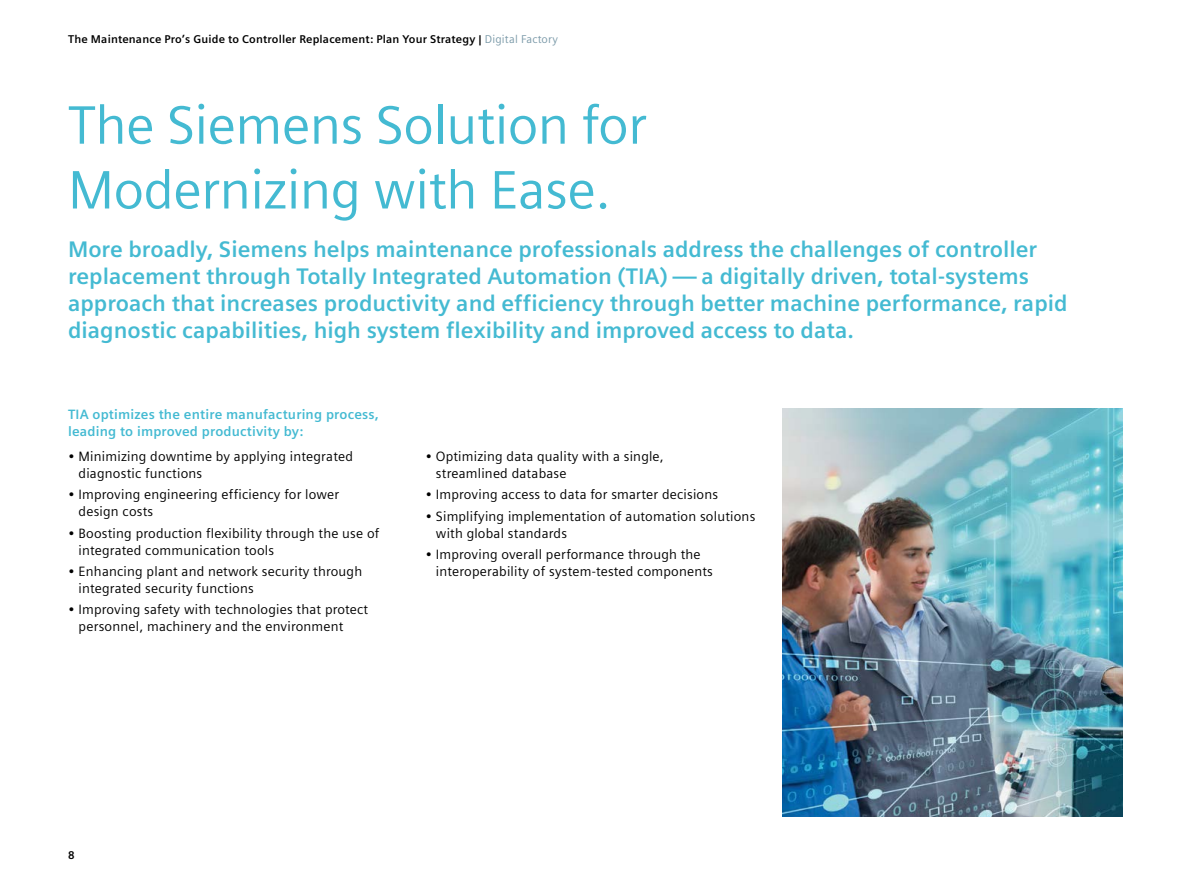
<style>
.page{position:relative;width:1191px;height:893px;background:#fff}
.page>*{position:absolute;margin:0;border:0;box-sizing:border-box;transform-origin:0 0}
.t1{font:54px/64.8px "Siemens Sans";letter-spacing:-.01em;color:#44bad2}
.t2{font:700 22.5px/27px "Siemens Sans";color:#44bad2}
.t3{font:13.5px/17px "Siemens Sans";letter-spacing:.015em;color:#000}
.t4{font:700 13.5px/17px "Siemens Sans";letter-spacing:.015em;color:#44bad2}
.t5{font:700 11.25px "Siemens Sans";letter-spacing:.015em;color:#000}
.s1{font-weight:400;color:#7b9aa9}
</style>
<div class="page">
<img style="left:782px;top:408px;width:341px;height:408px">
<p class="t5" style="left:68px;top:32px;width:491px">The Maintenance Pro’s Guide to Controller Replacement: Plan Your Strategy | <span class="s1">Digital Factory</span></p>
<h1 class="t1" style="left:68px;top:93px;width:580px">The Siemens Solution for<br>Modernizing with Ease.</h1>
<p class="t2" style="left:68px;top:236px;width:1001px">More broadly, Siemens helps maintenance professionals address the challenges of controller replacement through Totally Integrated Automation (TIA) — a digitally driven, total-systems approach that increases productivity and efficiency through better machine performance, rapid diagnostic capabilities, high system flexibility and improved access to data.</p>
<p class="t4" style="left:68px;top:405px;width:312px">TIA optimizes the entire manufacturing process, leading to improved productivity by:</p>
<p class="t3" style="left:79px;top:448px;width:276px;text-indent:-11px">• Minimizing downtime by applying integrated diagnostic functions</p>
<p class="t3" style="left:79px;top:486px;width:262px;text-indent:-11px">• Improving engineering efficiency for lower design costs</p>
<p class="t3" style="left:79px;top:525px;width:302px;text-indent:-11px">• Boosting production flexibility through the use of integrated communication tools</p>
<p class="t3" style="left:79px;top:563px;width:285px;text-indent:-11px">• Enhancing plant and network security through integrated security functions</p>
<p class="t3" style="left:79px;top:601px;width:291px;text-indent:-11px">• Improving safety with technologies that protect personnel, machinery and the environment</p>
<p class="t3" style="left:436px;top:448px;width:229px;text-indent:-11px">• Optimizing data quality with a single, streamlined database</p>
<p class="t3" style="left:425px;top:486px;width:294px">• Improving access to data for smarter decisions</p>
<p class="t3" style="left:436px;top:508px;width:321px;text-indent:-11px">• Simplifying implementation of automation solutions with global standards</p>
<p class="t3" style="left:436px;top:546px;width:278px;text-indent:-11px">• Improving overall performance through the interoperability of system-tested components</p>
<p class="t5" style="left:68px;top:849px;width:8px">8</p>
</div>
